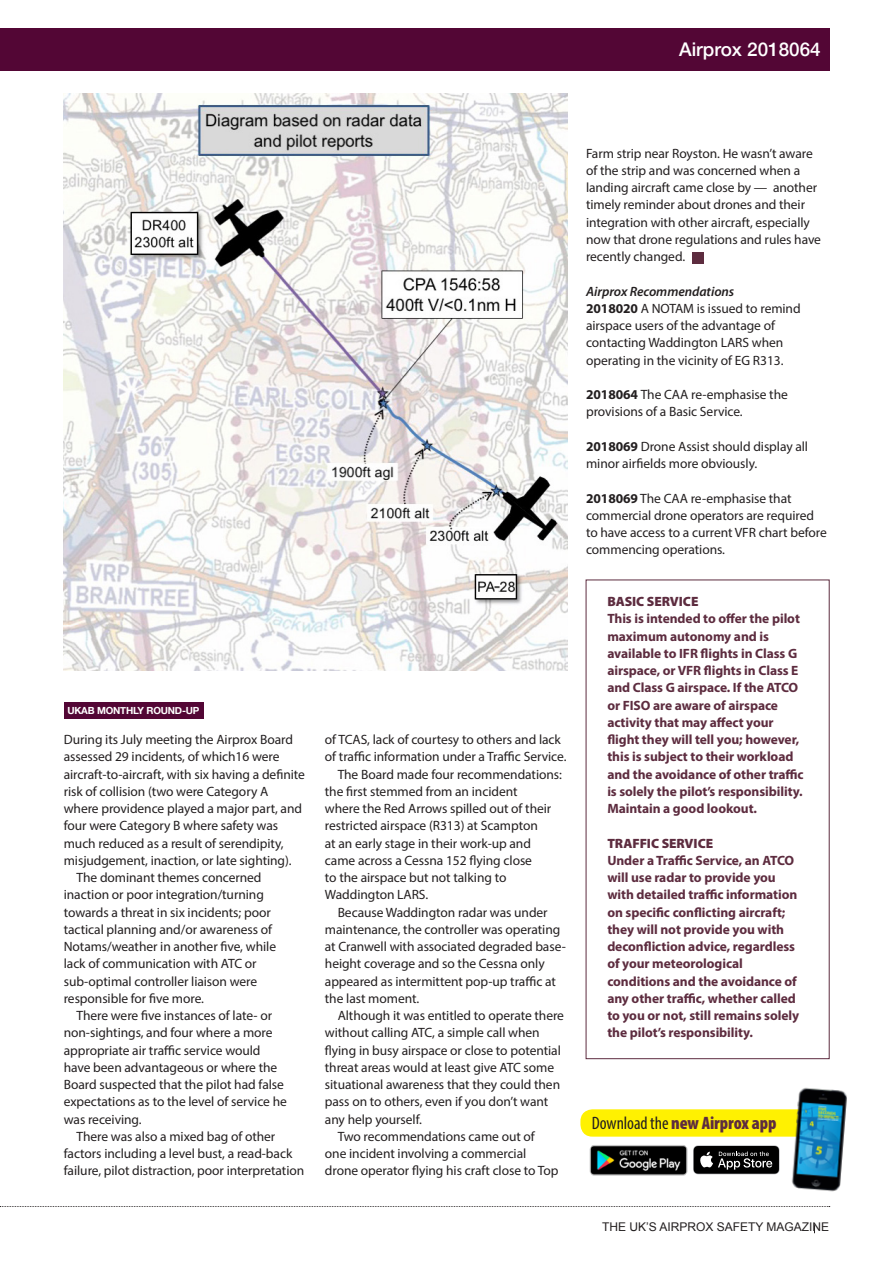
<style>
.page{position:relative;width:893px;height:1263px;background:#fff}
.page>*{position:absolute;margin:0;border:0;box-sizing:border-box;transform-origin:0 0}
.t1{font:500 18.9px "Helvetica Neue";color:#fff}
.t2{font:900 condensed 18px "Myriad Pro";letter-spacing:-.005em;color:#5d2c3f}
.t3{font:13.5px/17.2px "Myriad Pro";letter-spacing:-.005em;color:#231f20}
.t4{font:700 13.5px/17.2px "Myriad Pro";letter-spacing:-.005em;color:#5d2c3f}
.t5{font:900 13.5px "Myriad Pro";letter-spacing:-.005em;color:#5d2c3f}
.t6{font:italic 600 13.5px "Myriad Pro";letter-spacing:-.005em;color:#231f20}
.t7{font:12px "Arial";color:#231f20}
.t8{font:700 9.75px "Helvetica Neue";letter-spacing:-.02em;color:#fff}
.s1{font-weight:700}
.s2{font-weight:400;color:#231f20}
</style>
<div class="page">
<div style="left:692px;top:253px;width:11px;height:11px;background:#5d2c3f"></div>
<div style="left:0;top:28px;width:829px;height:43px;background:#530635"></div>
<svg style="left:0;top:1206px;width:752px;height:1px"></svg>
<div style="left:580px;top:1109px;width:244px;height:27px;background:#fff101;border-radius:12px"></div>
<div style="left:64px;top:702px;width:140px;height:17px;background:#530635"></div>
<img style="left:752px;top:1087px;width:95px;height:120px">
<img style="left:589px;top:1145px;width:99px;height:31px">
<svg style="left:693px;top:1145px;width:87px;height:29px;background:#343435"></svg>
<img style="left:64px;top:94px;width:503px;height:576px">
<p class="t1" style="left:679px;top:34px;width:143px">Airprox 2018064</p>
<p class="t8" style="left:67px;top:703px;width:134px">UKAB MONTHLY ROUND-UP</p>
<p class="t3" style="left:64px;top:731px;width:243px">During its July meeting the Airprox Board assessed 29 incidents, of which16 were aircraft-to-aircraft, with six having a definite risk of collision (two were Category A where providence played a major part, and four were Category B where safety was much reduced as a result of serendipity, misjudgement, inaction, or late sighting).</p>
<p class="t3" style="left:64px;top:869px;width:214px;text-indent:13px">The dominant themes concerned inaction or poor integration/turning towards a threat in six incidents; poor tactical planning and/or awareness of Notams/weather in another five, while lack of communication with ATC or sub-optimal controller liaison were responsible for five more.</p>
<p class="t3" style="left:64px;top:1007px;width:225px;text-indent:13px">There were five instances of late- or non-sightings, and four where a more appropriate air traffic service would have been advantageous or where the Board suspected that the pilot had false expectations as to the level of service he was receiving.</p>
<p class="t3" style="left:64px;top:1127px;width:242px;text-indent:13px">There was also a mixed bag of other factors including a level bust, a read-back failure, pilot distraction, poor interpretation</p>
<p class="t3" style="left:325px;top:731px;width:243px">of TCAS, lack of courtesy to others and lack of traffic information under a Traffic Service.</p>
<p class="t3" style="left:325px;top:765px;width:239px;text-indent:13px">The Board made four recommendations: the first stemmed from an incident<br>where the Red Arrows spilled out of their restricted airspace (R313) at Scampton<br>at an early stage in their work-up and came across a Cessna 152 flying close<br>to the airspace but not talking to Waddington LARS.</p>
<p class="t3" style="left:325px;top:903px;width:242px;text-indent:13px">Because Waddington radar was under maintenance, the controller was operating at Cranwell with associated degraded base&shy;height coverage and so the Cessna only appeared as intermittent pop-up traffic at the last moment.</p>
<p class="t3" style="left:325px;top:1007px;width:241px;text-indent:13px">Although it was entitled to operate there without calling ATC, a simple call when flying in busy airspace or close to potential threat areas would at least give ATC some situational awareness that they could then pass on to others, even if you don’t want any help yourself.</p>
<p class="t3" style="left:325px;top:1127px;width:235px;text-indent:13px">Two recommendations came out of one incident involving a commercial drone operator flying his craft close to Top</p>
<p class="t3" style="left:586px;top:144px;width:236px">Farm strip near Royston. He wasn’t aware of the strip and was concerned when a landing aircraft came close by — another timely reminder about drones and their integration with other aircraft, especially now that drone regulations and rules have recently changed.</p>
<p class="t6" style="left:586px;top:284px;width:150px">Airprox Recommendations</p>
<p class="t3" style="left:586px;top:299px;width:216px"><span class="s1">2018020</span> A NOTAM is issued to remind airspace users of the advantage of contacting Waddington LARS when operating in the vicinity of EG R313.</p>
<p class="t3" style="left:586px;top:386px;width:203px"><span class="s1">2018064</span> The CAA re-emphasise the provisions of a Basic Service.</p>
<p class="t3" style="left:586px;top:437px;width:224px"><span class="s1">2018069</span> Drone Assist should display all minor airfields more obviously.</p>
<p class="t3" style="left:586px;top:489px;width:242px"><span class="s1">2018069</span> The CAA re-emphasise that commercial drone operators are required to have access to a current VFR chart before commencing operations.</p>
<p class="t5" style="left:607px;top:594px;width:93px">BASIC SERVICE</p>
<p class="t4" style="left:607px;top:610px;width:198px">This is intended to offer the pilot maximum autonomy and is available to IFR flights in Class G airspace, or VFR flights in Class E and Class G airspace. If the ATCO or FISO are aware of airspace activity that may affect your flight they will tell you; however, this is subject to their workload and the avoidance of other traffic is solely the pilot’s responsibility.<br>Maintain a good lookout.</p>
<p class="t5" style="left:607px;top:835px;width:107px">TRAFFIC SERVICE</p>
<p class="t4" style="left:607px;top:851px;width:193px">Under a Traffic Service, an ATCO will use radar to provide you with detailed traffic information on specific conflicting aircraft; they will not provide you with deconfliction advice, regardless of your meteorological conditions and the avoidance of any other traffic, whether called to you or not, still remains solely the pilot’s responsibility.</p>
<p class="t2" style="left:592px;top:1112px;width:186px"><span class="s2">Download the</span> new Airprox app</p>
<p class="t7" style="left:602px;top:1219px;width:229px">THE UK’S AIRPROX SAFETY MAGAZINE</p>
</div>
